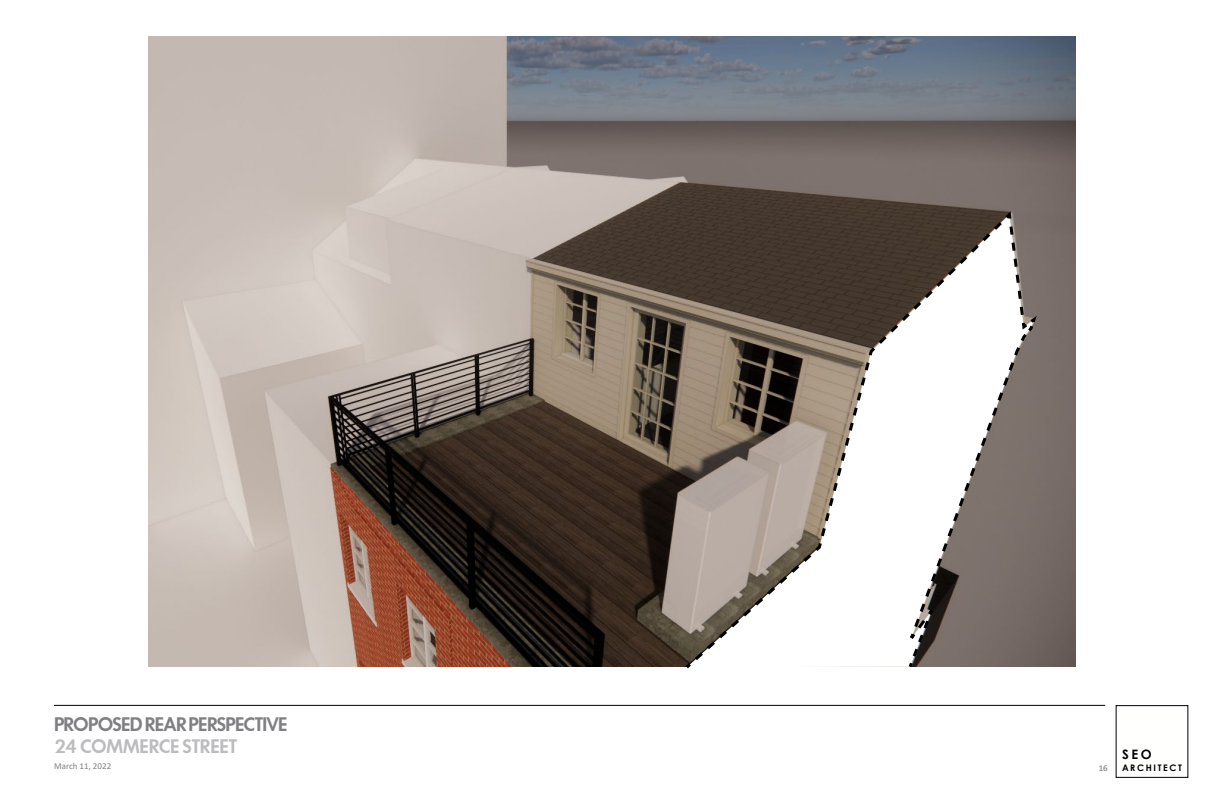
<style>
.page{position:relative;width:1224px;height:792px;background:#fff}
.page>*{position:absolute;margin:0;border:0;box-sizing:border-box;transform-origin:0 0}
.t1{font:600 18px "OPTI Futura";letter-spacing:-.03em;color:#807f83}
.t2{font:600 18px "OPTI Futura";color:#bcbbbe}
.t3{font:700 13px "Century Gothic";color:#000004}
.t4{font:9px "Calibri";color:#807f83}
.t5{font:700 9px "Century Gothic";letter-spacing:.185em;color:#000}
.t6{font:700 9px "Calibri";color:#939598}
</style>
<div class="page">
<hr style="left:54px;top:705px;width:1051px;height:1px;background:#000">
<div style="left:1116px;top:705px;width:72px;height:73px;border:1px solid #000"></div>
<img style="left:148px;top:36px;width:928px;height:631px">
<svg style="left:683px;top:208px;width:357px;height:461px"></svg>
<p class="t1" style="left:54px;top:712px;width:23px">PROPO</p>
<p class="t1" style="left:112px;top:712px;width:175px">SED REAR PERSPECTIVE</p>
<p class="t2" style="left:54px;top:734px;width:184px">24 COMMERCE STREET</p>
<p class="t4" style="left:54px;top:759px;width:59px">March 11, 2022</p>
<p class="t3" style="left:1122px;top:744px;width:31px">SEO</p>
<p class="t6" style="left:1099px;top:762px;width:11px">16</p>
<p class="t5" style="left:1122px;top:761px;width:62px">ARCHITECT</p>
</div>
